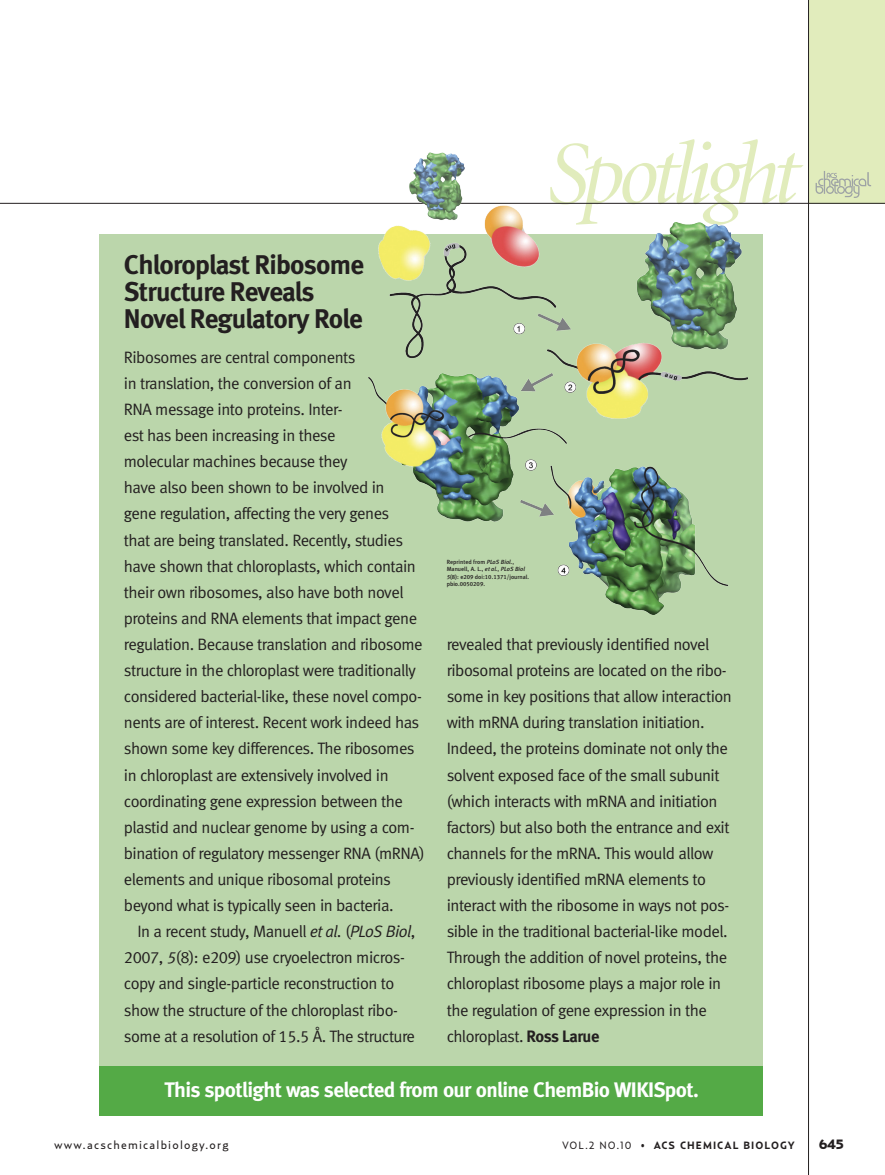
<style>
.page{position:relative;width:885px;height:1175px;background:#fff}
.page>*{position:absolute;margin:0;border:0;box-sizing:border-box;transform-origin:0 0}
.Header_18pt{font:27px/27px "Meta Bold LF";letter-spacing:-.03em;color:#231f20}
.Meta_Normal_9_12{font:21px "Meta Bold LF";letter-spacing:-.03em;color:#fff}
.Meta_Normal_9_12-2{font:16.5px/26.1px "Meta Normal LF";letter-spacing:-.03em;color:#231f20}
.t1{font:900 13.5px "Relay";color:#231f20}
.t2{font:12px "Relay";letter-spacing:.1em;color:#231f20}
.t3{font:700 10.5px "Relay";letter-spacing:.1em;color:#231f20}
.Image_credit{font:6px/7.5px "Meta Medium LF";color:#231f20}
.s1{font-style:italic}
.s2{font-family:"Meta Bold LF"}
.s3{font-weight:400}
.s4{font-weight:300}
</style>
<div class="page">
<svg style="left:559px;top:139px;width:244px;height:66px"></svg>
<div style="left:808px;top:0;width:76px;height:203px;background:#e1ecbc"></div>
<hr style="left:808px;top:0;width:1px;height:1174px;background:#231f20">
<hr style="left:0;top:203px;width:884px;height:1px;background:#231f20">
<svg style="left:815px;top:171px;width:55px;height:27px"></svg>
<div style="left:99px;top:234px;width:662px;height:877px;background:#bbd6ab"></div>
<img style="left:368px;top:152px;width:379px;height:462px">
<div style="left:99px;top:1066px;width:662px;height:49px;background:#54aa46"></div>
<p class="Header_18pt" style="left:124px;top:250px;width:241px">Chloroplast Ribosome<br>Structure Reveals<br>Novel Regulatory Role</p>
<p class="Meta_Normal_9_12-2" style="left:124px;top:344px;width:302px">Ribosomes are central components<br>in translation, the conversion of an<br>RNA message into proteins. Inter-<br>est has been increasing in these<br>molecular machines because they<br>have also been shown to be involved in<br>gene regulation, affecting the very genes<br>that are being translated. Recently, studies have shown that chloroplasts, which contain their own ribosomes, also have both novel proteins and RNA elements that impact gene regulation. Because translation and ribosome structure in the chloroplast were traditionally considered bacterial-like, these novel compo&shy;nents are of interest. Recent work indeed has shown some key differences. The ribosomes in chloroplast are extensively involved in coordinating gene expression between the plastid and nuclear genome by using a com&shy;bination of regulatory messenger RNA (mRNA) elements and unique ribosomal proteins beyond what is typically seen in bacteria.</p>
<p class="Meta_Normal_9_12-2" style="left:124px;top:918px;width:293px;text-indent:14px">In a recent study, Manuell <span class="s1">et al.</span> (<span class="s1">PLoS Biol</span>, 2007, <span class="s1">5</span>(8): e209) use cryoelectron micros&shy;copy and single-particle reconstruction to show the structure of the chloroplast ribo&shy;some at a resolution of 15.5 Å. The structure</p>
<p class="Image_credit" style="left:446px;top:558px;width:84px">Reprinted from <span class="s1">PLoS Biol.</span>,<br>Manuell, A. L., <span class="s1">et al.</span>, <span class="s1">PLoS Biol<br>5</span>(8): e209 doi:10.1371/journal. pbio.0050209.</p>
<p class="Meta_Normal_9_12-2" style="left:446px;top:631px;width:286px">revealed that previously identified novel ribosomal proteins are located on the ribo&shy;some in key positions that allow interaction with mRNA during translation initiation.<br>Indeed, the proteins dominate not only the solvent exposed face of the small subunit (which interacts with mRNA and initiation factors) but also both the entrance and exit channels for the mRNA. This would allow previously identified mRNA elements to interact with the ribosome in ways not pos&shy;sible in the traditional bacterial-like model.<br>Through the addition of novel proteins, the chloroplast ribosome plays a major role in the regulation of gene expression in the chloroplast. <span class="s2">Ross Larue</span></p>
<p class="Meta_Normal_9_12" style="left:164px;top:1077px;width:535px">This spotlight was selected from our online ChemBio WIKISpot.</p>
<p class="t2" style="left:54px;top:1138px;width:176px">www.acschemicalbiology.org</p>
<p class="t3" style="left:561px;top:1139px;width:234px"><span class="s3">VOL.2 NO.10</span> <span class="s4">•</span> ACS CHEMICAL BIOLOGY</p>
<p class="t1" style="left:818px;top:1136px;width:26px">645</p>
</div>
